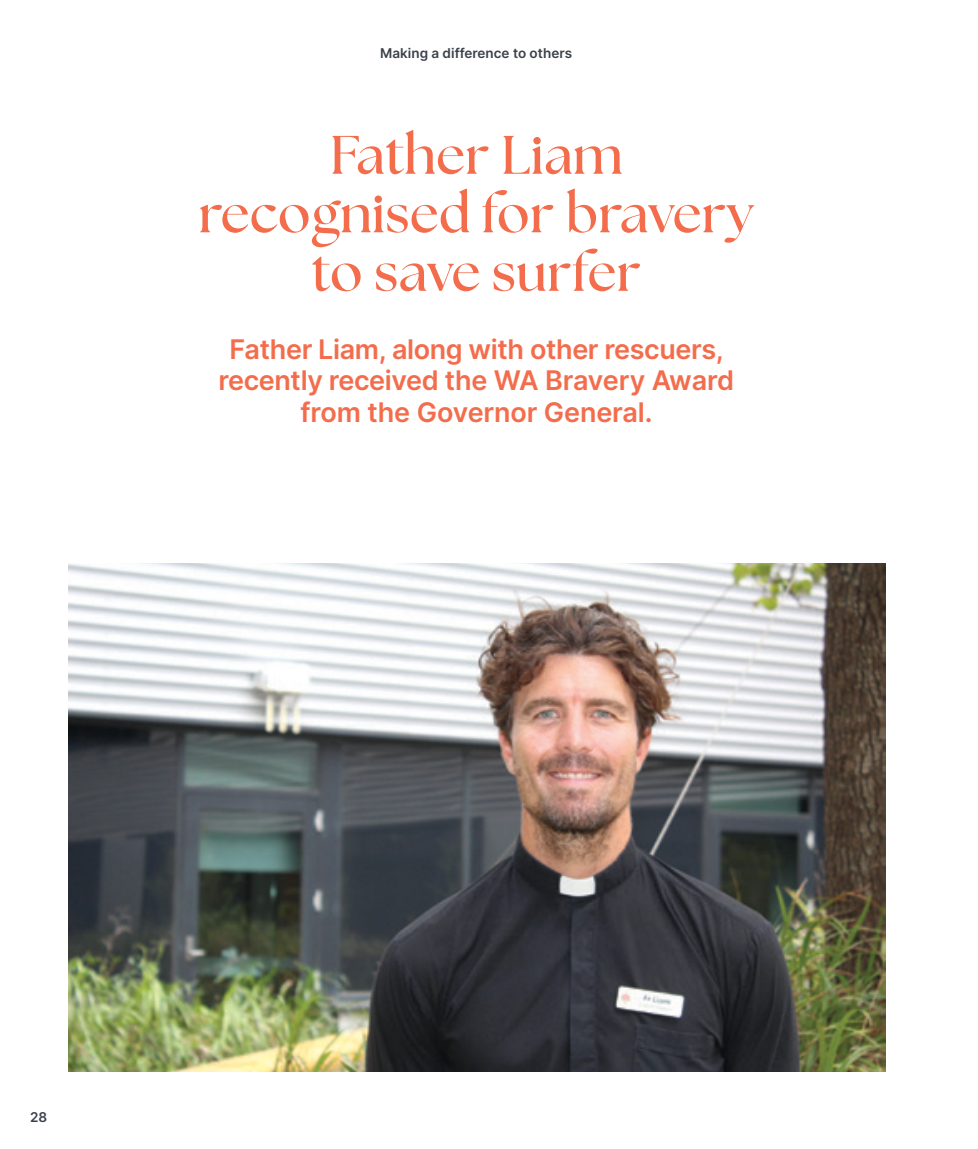
<style>
.page{position:relative;width:978px;height:1149px;background:#fff}
.page>*{position:absolute;margin:0;border:0;box-sizing:border-box;transform-origin:0 0}
.t1{font:700 54px/58.5px "The Seasons";letter-spacing:.005em;color:#f36d4c;text-align:center}
.t2{font:600 27px/31.5px "Inter";letter-spacing:-.015em;color:#f36d4c;text-align:center}
.t3{font:600 13.5px "Inter";color:#3b414b}
</style>
<div class="page">
<img style="left:68px;top:563px;width:817px;height:508px">
<p class="t3" style="left:380px;top:43px;width:193px">Making a difference to others</p>
<h1 class="t1" style="left:199px;top:125px;width:557px">Father Liam recognised for bravery to save surfer</h1>
<p class="t2" style="left:218px;top:332px;width:517px">Father Liam, along with other rescuers, recently received the WA Bravery Award from the Governor General.</p>
<p class="t3" style="left:30px;top:1107px;width:19px">28</p>
</div>
